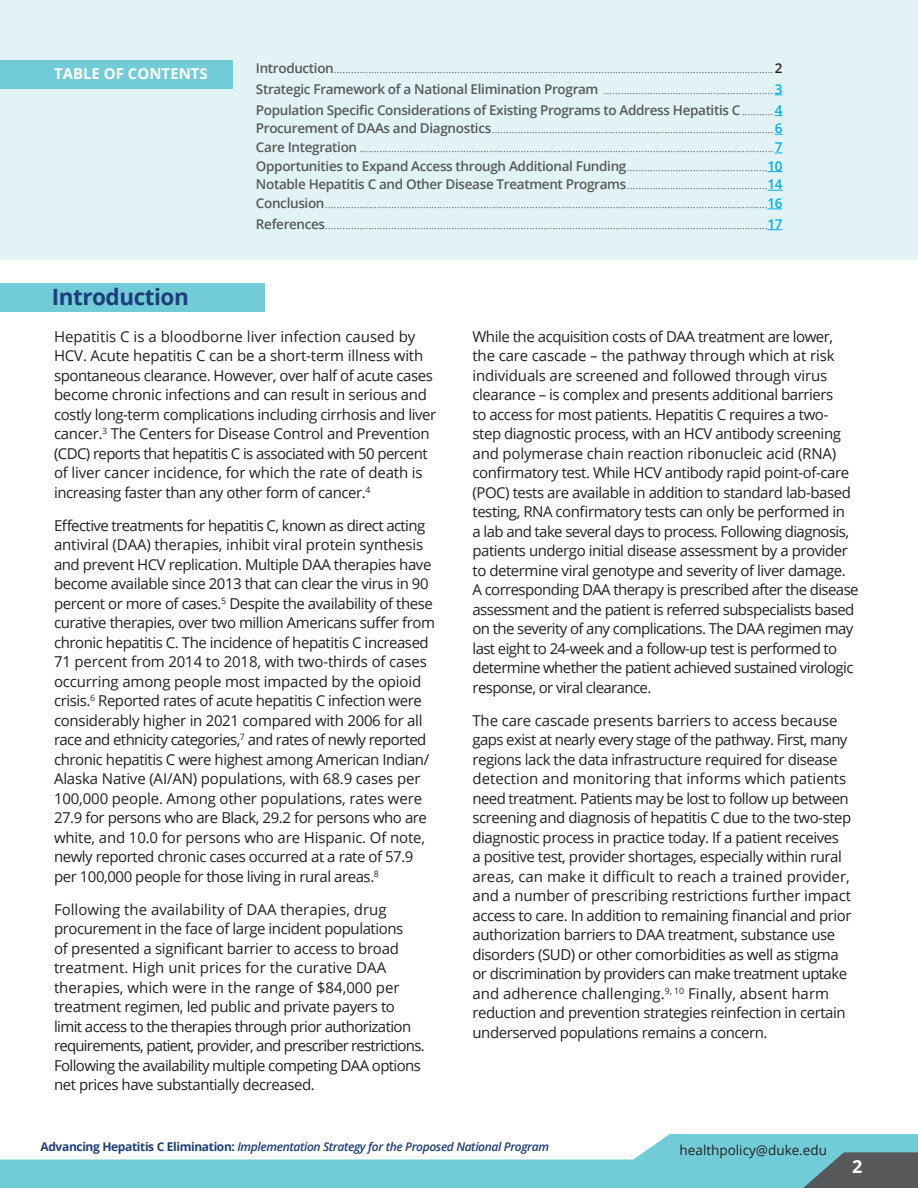
<style>
.page{position:relative;width:918px;height:1188px;background:#fff}
.page>*{position:absolute;margin:0;border:0;box-sizing:border-box;transform-origin:0 0}
.t1{font:700 22.5px "Open Sans";letter-spacing:-.02em;color:#1e3d7b}
.t2{font:700 18px "Open Sans";color:#fff}
.Paragraph_Style_1{font:15px/19.5px "Open Sans";letter-spacing:-.03em;color:#231f20}
.Paragraph_Style_1-2{font:700 15px "Open Sans";color:#fff}
.Paragraph_Style_1-3{font:300 13.5px "Open Sans";color:#57585a}
.Paragraph_Style_1-4{font:600 13.5px "Open Sans";letter-spacing:-.025em;color:#57585a}
.t3{font:13.5px "Open Sans";color:#231f20}
.t4{font:italic 600 12px "Open Sans";letter-spacing:-.03em;color:#1e3d7b}
.s1{font-weight:600}
.s2{font-weight:600;color:#231f20}
.s3{font-weight:600;color:#00aeef}
.s4{font-weight:300}
.s5{color:#00aeef}
.s6{font-weight:700;font-style:normal}
</style>
<div class="page">
<svg style="left:0;top:1134px;width:918px;height:54px;fill:#72ccd7"></svg>
<svg style="left:759px;top:1152px;width:159px;height:36px;background:#62878d"></svg>
<div style="left:0;top:0;width:918px;height:259px;background:#e2f3f6"></div>
<div style="left:0;top:60px;width:232px;height:29px;background:#72ccd7"></div>
<svg style="left:767px;top:171px;width:15px;height:1px"></svg>
<svg style="left:767px;top:190px;width:15px;height:1px"></svg>
<svg style="left:767px;top:209px;width:15px;height:1px"></svg>
<svg style="left:767px;top:229px;width:15px;height:1px"></svg>
<div style="left:0;top:283px;width:264px;height:28px;background:#72ccd7"></div>
<p class="Paragraph_Style_1-2" style="left:54px;top:63px;width:155px">TABLE OF CONTENTS</p>
<p class="t1" style="left:52px;top:281px;width:139px">Introduction</p>
<p class="Paragraph_Style_1-3" style="left:256px;top:59px;width:528px"><span class="s1">Introduction</span>.........................................................................................................................................................<span class="s2">2</span></p>
<p class="Paragraph_Style_1-3" style="left:256px;top:80px;width:528px"><span class="s1">Strategic Framework of a National Elimination Program</span> ...........................................................<span class="s3">3</span></p>
<p class="Paragraph_Style_1-4" style="left:256px;top:100px;width:528px">Population Specific Considerations of Existing Programs to Address Hepatitis C<span class="s4">...........</span><span class="s5">4</span></p>
<p class="Paragraph_Style_1-3" style="left:256px;top:119px;width:528px"><span class="s1">Procurement of DAAs and Diagnostics</span>..................................................................................................<span class="s3">6</span></p>
<p class="Paragraph_Style_1-3" style="left:256px;top:138px;width:528px"><span class="s1">Care Integration</span> ................................................................................................................................................<span class="s3">7</span></p>
<p class="Paragraph_Style_1-4" style="left:256px;top:156px;width:528px">Opportunities to Expand Access through Additional Funding<span class="s4">.................................................</span><span class="s5">10</span></p>
<p class="Paragraph_Style_1-4" style="left:256px;top:175px;width:528px">Notable Hepatitis C and Other Disease Treatment Programs<span class="s4">.................................................</span><span class="s5">14</span></p>
<p class="Paragraph_Style_1-3" style="left:256px;top:194px;width:528px"><span class="s1">Conclusion</span>..........................................................................................................................................................<span class="s3">16</span></p>
<p class="Paragraph_Style_1-3" style="left:256px;top:215px;width:528px"><span class="s1">References</span>..........................................................................................................................................................<span class="s3">17</span></p>
<p class="Paragraph_Style_1" style="left:54px;top:326px;width:384px">Hepatitis C is a bloodborne liver infection caused by HCV. Acute hepatitis C can be a short-term illness with spontaneous clearance. However, over half of acute cases become chronic infections and can result in serious and costly long-term complications including cirrhosis and liver cancer.<sup>3</sup> The Centers for Disease Control and Prevention (CDC) reports that hepatitis C is associated with 50 percent of liver cancer incidence, for which the rate of death is increasing faster than any other form of cancer.<sup>4</sup></p>
<p class="Paragraph_Style_1" style="left:54px;top:515px;width:382px">Effective treatments for hepatitis C, known as direct acting antiviral (DAA) therapies, inhibit viral protein synthesis and prevent HCV replication. Multiple DAA therapies have become available since 2013 that can clear the virus in 90 percent or more of cases.<sup>5</sup> Despite the availability of these curative therapies, over two million Americans suffer from chronic hepatitis C. The incidence of hepatitis C increased 71 percent from 2014 to 2018, with two-thirds of cases occurring among people most impacted by the opioid crisis.<sup>6</sup> Reported rates of acute hepatitis C infection were considerably higher in 2021 compared with 2006 for all race and ethnicity categories,<sup>7</sup> and rates of newly reported chronic hepatitis C were highest among American Indian/ Alaska Native (AI/AN) populations, with 68.9 cases per 100,000 people. Among other populations, rates were 27.9 for persons who are Black, 29.2 for persons who are white, and 10.0 for persons who are Hispanic. Of note, newly reported chronic cases occurred at a rate of 57.9 per 100,000 people for those living in rural areas.<sup>8</sup></p>
<p class="Paragraph_Style_1" style="left:54px;top:899px;width:372px">Following the availability of DAA therapies, drug procurement in the face of large incident populations<br>of presented a significant barrier to access to broad treatment. High unit prices for the curative DAA therapies, which were in the range of $84,000 per treatment regimen, led public and private payers to limit access to the therapies through prior authorization requirements, patient, provider, and prescriber restrictions.<br>Following the availability multiple competing DAA options net prices have substantially decreased.</p>
<p class="Paragraph_Style_1" style="left:472px;top:326px;width:388px">While the acquisition costs of DAA treatment are lower, the care cascade – the pathway through which at risk individuals are screened and followed through virus clearance – is complex and presents additional barriers<br>to access for most patients. Hepatitis C requires a two&shy;step diagnostic process, with an HCV antibody screening and polymerase chain reaction ribonucleic acid (RNA) confirmatory test. While HCV antibody rapid point-of-care (POC) tests are available in addition to standard lab-based testing, RNA confirmatory tests can only be performed in<br>a lab and take several days to process. Following diagnosis, patients undergo initial disease assessment by a provider to determine viral genotype and severity of liver damage.<br>A corresponding DAA therapy is prescribed after the disease assessment and the patient is referred subspecialists based on the severity of any complications. The DAA regimen may last eight to 24-week and a follow-up test is performed to determine whether the patient achieved sustained virologic response, or viral clearance.</p>
<p class="Paragraph_Style_1" style="left:472px;top:710px;width:381px">The care cascade presents barriers to access because gaps exist at nearly every stage of the pathway. First, many regions lack the data infrastructure required for disease detection and monitoring that informs which patients need treatment. Patients may be lost to follow up between screening and diagnosis of hepatitis C due to the two-step diagnostic process in practice today. If a patient receives<br>a positive test, provider shortages, especially within rural areas, can make it difficult to reach a trained provider, and a number of prescribing restrictions further impact access to care. In addition to remaining financial and prior authorization barriers to DAA treatment, substance use disorders (SUD) or other comorbidities as well as stigma or discrimination by providers can make treatment uptake and adherence challenging.<sup>9,</sup> <sup>10</sup> Finally, absent harm reduction and prevention strategies reinfection in certain underserved populations remains a concern.</p>
<p class="t4" style="left:40px;top:1138px;width:510px"><span class="s6">Advancing Hepatitis C Elimination:</span> Implementation Strategy for the Proposed National Program</p>
<p class="t3" style="left:680px;top:1141px;width:149px">healthpolicy@duke.edu</p>
<p class="t2" style="left:852px;top:1154px;width:12px">2</p>
</div>
